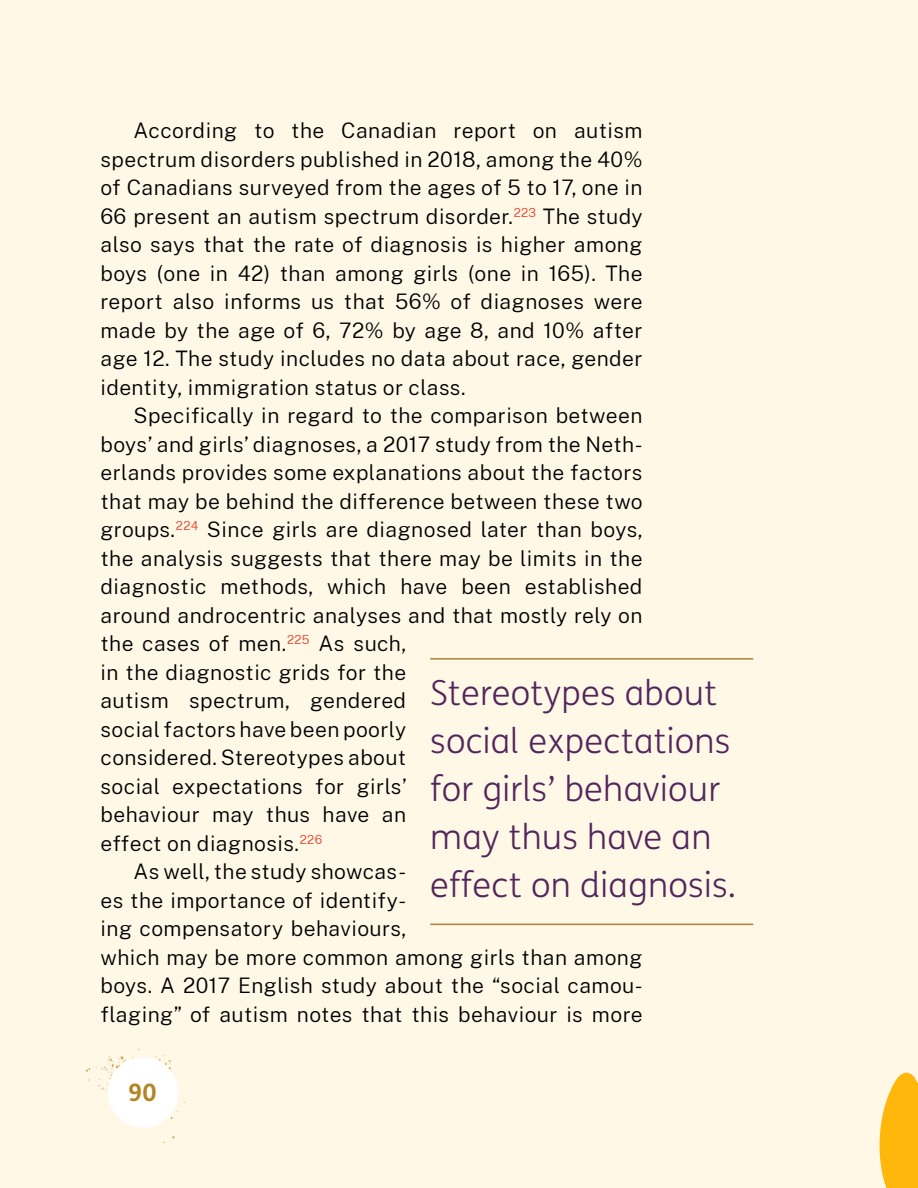
<style>
.page{position:relative;width:918px;height:1188px;background:#fff8e7}
.page>*{position:absolute;margin:0;border:0;box-sizing:border-box;transform-origin:0 0}
._2nd_Headline{font:300 34.5px/48px "FS Me";letter-spacing:.01em;color:#52265a}
.t1{font:700 24px "FS Me";color:#b48524}
.Paragraph_Text{font:300 21px/28.5px "Public Sans";letter-spacing:.02em;color:#000}
</style>
<div class="page">
<svg style="left:879px;top:1072px;width:39px;height:116px;background:#ffc12d"></svg>
<hr style="left:430px;top:658px;width:323px;height:2px;background:#ae8432">
<hr style="left:430px;top:924px;width:323px;height:1px;background:#ae8432">
<img style="left:86px;top:1048px;width:100px;height:96px">
<div style="left:108px;top:1057px;width:70px;height:71px;background:#fff;border-radius:50%"></div>
<p class="Paragraph_Text" style="left:100px;top:115px;width:544px;text-align:justify;text-indent:33px">According to the Canadian report on autism spectrum disorders published in 2018, among the 40% of Canadians surveyed from the ages of 5 to 17, one in 66 present an autism spectrum disorder.<sup>223</sup> The study also says that the rate of diagnosis is higher among boys (one in 42) than among girls (one in 165). The report also informs us that 56% of diagnoses were made by the age of 6, 72% by age 8, and 10% after age 12. The study includes no data about race, gender identity, immigration status or class.</p>
<p class="Paragraph_Text" style="left:100px;top:400px;width:544px;text-indent:33px">Specifically in regard to the comparison between boys’ and girls’ diagnoses, a 2017 study from the Neth&shy;erlands provides some explanations about the factors that may be behind the difference between these two groups.<sup>224</sup> Since girls are diagnosed later than boys, the analysis suggests that there may be limits in the diagnostic methods, which have been established around androcentric analyses and that mostly rely on the cases of men.<sup>225</sup> As such,<br>in the diagnostic grids for the<br>autism spectrum, gendered<br>social factors have been poorly<br>considered. Stereotypes about<br>social expectations for girls’<br>behaviour may thus have an<br>effect on diagnosis.<sup>226</sup></p>
<p class="Paragraph_Text" style="left:100px;top:856px;width:544px;text-indent:33px">As well, the study showcas-<br>es the importance of identify-<br>ing compensatory behaviours,<br>which may be more common among girls than among boys. A 2017 English study about the “social camou&shy;flaging” of autism notes that this behaviour is more</p>
<h2 class="_2nd_Headline" style="left:430px;top:667px;width:308px">Stereotypes about social expectations for girls’ behaviour may thus have an effect on diagnosis.</h2>
<p class="t1" style="left:128px;top:1074px;width:30px">90</p>
</div>
